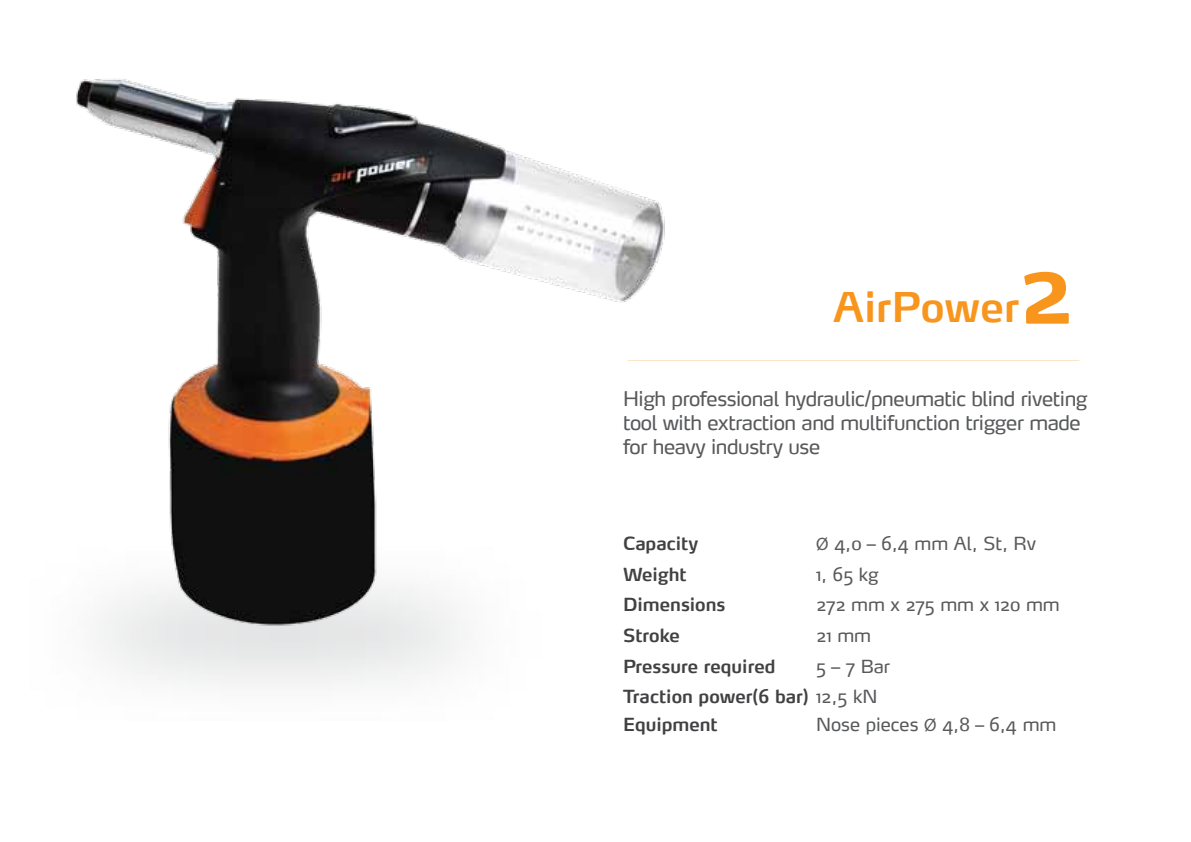
<style>
.page{position:relative;width:1191px;height:842px;background:#fff}
.page>*{position:absolute;margin:0;border:0;box-sizing:border-box;transform-origin:0 0}
.t1{font:600 96.4px "Max";color:#f8951d}
.t2{font:600 40.8px "Max";color:#f8951d}
.t3{font:20px/24px "Max";letter-spacing:-.02em;color:#58595b}
.t4{font:600 18px/30.6px "Max";color:#414042}
.t5{font:18px "Max";color:#58595b}
.s1{font-family:"Myriad Pro"}
.s2{font-weight:400;color:#58595b}
</style>
<div class="page">
<img style="left:58px;top:79px;width:650px;height:578px">
<h1 class="t1" style="left:1016px;top:228px;width:59px">2</h1>
<h2 class="t2" style="left:833px;top:281px;width:187px">AirPower</h2>
<p class="t3" style="left:623px;top:386px;width:466px">High professional hydraulic/pneumatic blind riveting tool with extraction and multifunction trigger made for heavy industry use</p>
<p class="t4" style="left:623px;top:528px;width:77px">Capacity</p>
<p class="t5" style="left:816px;top:532px;width:222px"><span class="s1">Ø</span> 4,0 – 6,4 mm Al, St, Rv</p>
<p class="t4" style="left:623px;top:558px;width:65px">Weight</p>
<p class="t5" style="left:816px;top:563px;width:64px">1, 65 kg</p>
<p class="t4" style="left:623px;top:589px;width:104px">Dimensions</p>
<p class="t5" style="left:816px;top:593px;width:245px">272 mm x 275 mm x 120 mm</p>
<p class="t4" style="left:623px;top:620px;width:58px">Stroke</p>
<p class="t5" style="left:816px;top:624px;width:57px">21 mm</p>
<p class="t4" style="left:623px;top:650px;width:154px">Pressure required</p>
<p class="t4" style="left:623px;top:650px;width:269px;text-indent:193px"><span class="s2">5 – 7 Bar<br></span>Traction power(6 bar) <span class="s2">12,5 kN</span></p>
<p class="t4" style="left:623px;top:709px;width:96px">Equipment</p>
<p class="t5" style="left:816px;top:713px;width:242px">Nose pieces <span class="s1">Ø</span> 4,8 – 6,4 mm</p>
</div>
